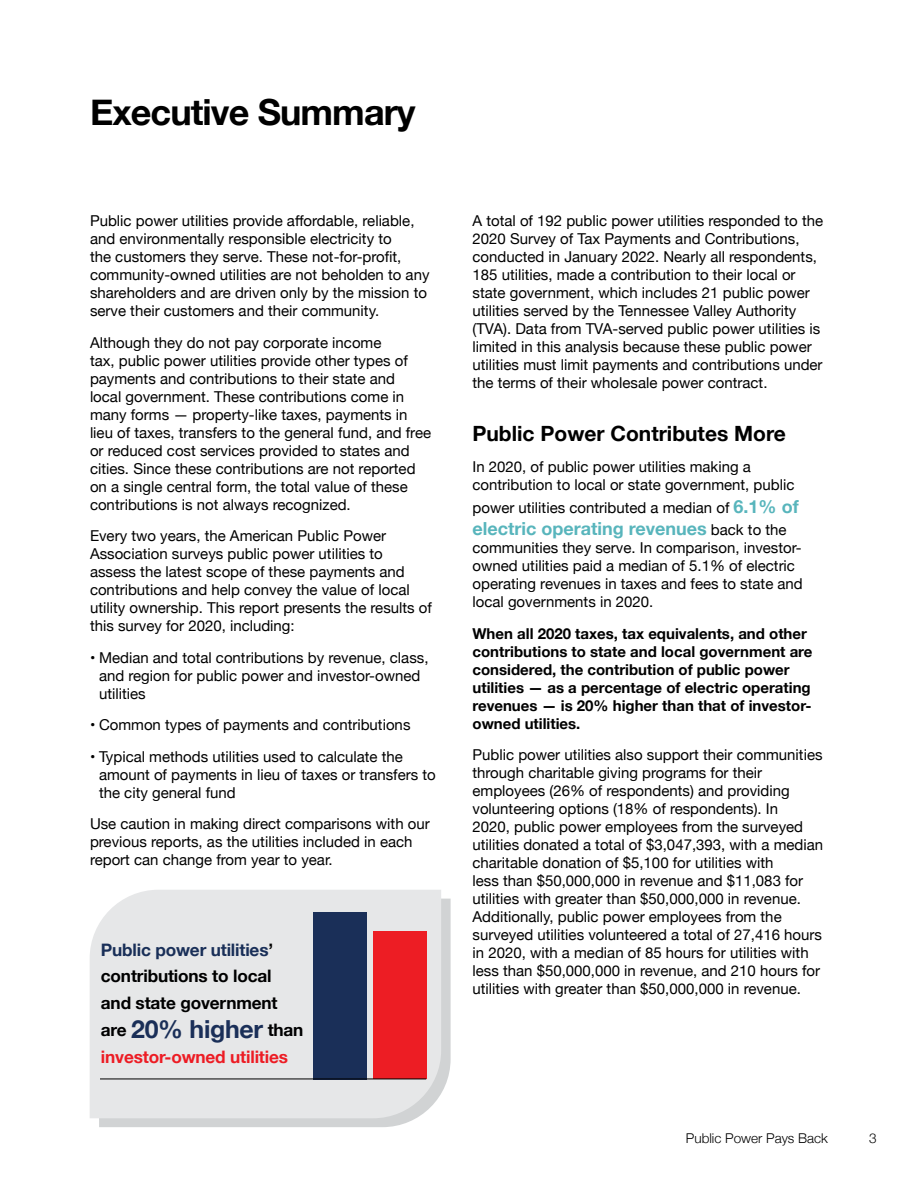
<style>
.page{position:relative;width:918px;height:1188px;background:#fff}
.page>*{position:absolute;margin:0;border:0;box-sizing:border-box;transform-origin:0 0}
.t1{font:700 36px "Helvetica Neue";letter-spacing:-.025em;color:#000}
.t2{font:700 24.9px "Helvetica Neue";letter-spacing:-.01em;color:#1a2f58}
.t3{font:700 21px "Helvetica Neue";color:#000}
.t4{font:700 18px "Helvetica Neue";color:#58b5bc}
.t5{font:700 17.25px/26.7px "Helvetica Neue";letter-spacing:-.01em;color:#000}
.t6{font:700 17.25px "Helvetica Neue";letter-spacing:-.01em;color:#ed1c24}
.t7{font:15px/18px "Helvetica Neue";color:#000}
.t8{font:700 15px/18px "Helvetica Neue";color:#000}
.t9{font:300 13.5px "Helvetica Neue";color:#000}
.s1{color:#192f58}
.s2{font-size:17.25px;color:#000}
.s3{font-weight:700;font-size:18px;color:#58b5bc}
.s4{font-weight:400;font-size:15px;color:#000}
</style>
<div class="page">
<svg style="left:99px;top:899px;width:352px;height:228px;background:#d8dadb"></svg>
<div style="left:90px;top:890px;width:351px;height:228px;background:#e6e7e8"></div>
<div style="left:314px;top:912px;width:53px;height:167px;background:#1a2f58"></div>
<div style="left:373px;top:932px;width:53px;height:147px;background:#ed1d24"></div>
<hr style="left:100px;top:1079px;width:326px;height:1px;background:#000">
<h1 class="t1" style="left:90px;top:84px;width:327px">Executive Summary</h1>
<p class="t7" style="left:90px;top:213px;width:341px">Public power utilities provide affordable, reliable, and environmentally responsible electricity to<br>the customers they serve. These not-for-profit, community-owned utilities are not beholden to any shareholders and are driven only by the mission to serve their customers and their community.</p>
<p class="t7" style="left:90px;top:334px;width:343px">Although they do not pay corporate income<br>tax, public power utilities provide other types of payments and contributions to their state and<br>local government. These contributions come in many forms — property-like taxes, payments in lieu of taxes, transfers to the general fund, and free or reduced cost services provided to states and cities. Since these contributions are not reported on a single central form, the total value of these contributions is not always recognized.</p>
<p class="t7" style="left:90px;top:528px;width:343px">Every two years, the American Public Power Association surveys public power utilities to assess the latest scope of these payments and contributions and help convey the value of local utility ownership. This report presents the results of this survey for 2020, including:</p>
<p class="t7" style="left:99px;top:649px;width:331px;text-indent:-9px">• Median and total contributions by revenue, class, and region for public power and investor-owned utilities</p>
<p class="t7" style="left:90px;top:717px;width:322px">• Common types of payments and contributions</p>
<p class="t7" style="left:99px;top:748px;width:338px;text-indent:-9px">• Typical methods utilities used to calculate the amount of payments in lieu of taxes or transfers to the city general fund</p>
<p class="t7" style="left:90px;top:816px;width:341px">Use caution in making direct comparisons with our previous reports, as the utilities included in each report can change from year to year.</p>
<p class="t5" style="left:101px;top:937px;width:178px"><span class="s1">Public power utilities</span>’ contributions to local and state government</p>
<h2 class="t2" style="left:101px;top:1010px;width:204px"><span class="s2">are</span> 20% higher <span class="s2">than</span></h2>
<p class="t6" style="left:101px;top:1043px;width:189px">investor-owned utilities</p>
<p class="t7" style="left:472px;top:213px;width:352px">A total of 192 public power utilities responded to the 2020 Survey of Tax Payments and Contributions, conducted in January 2022. Nearly all respondents, 185 utilities, made a contribution to their local or state government, which includes 21 public power utilities served by the Tennessee Valley Authority (TVA). Data from TVA-served public power utilities is limited in this analysis because these public power utilities must limit payments and contributions under the terms of their wholesale power contract.</p>
<h3 class="t3" style="left:472px;top:417px;width:315px">Public Power Contributes More</h3>
<p class="t7" style="left:472px;top:459px;width:324px">In 2020, of public power utilities making a contribution to local or state government, public</p>
<p class="t7" style="left:472px;top:499px;width:328px">power utilities contributed a median of <span class="s3">6.1% of</span></p>
<p class="t4" style="left:473px;top:515px;width:316px">electric operating revenues <span class="s4">back to the</span></p>
<p class="t7" style="left:473px;top:540px;width:332px">communities they serve. In comparison, investor&shy;owned utilities paid a median of 5.1% of electric operating revenues in taxes and fees to state and local governments in 2020.</p>
<p class="t8" style="left:473px;top:625px;width:341px">When all 2020 taxes, tax equivalents, and other contributions to state and local government are considered, the contribution of public power utilities — as a percentage of electric operating revenues — is 20% higher than that of investor&shy;owned utilities.</p>
<p class="t7" style="left:473px;top:747px;width:352px">Public power utilities also support their communities through charitable giving programs for their employees (26% of respondents) and providing volunteering options (18% of respondents). In<br>2020, public power employees from the surveyed utilities donated a total of $3,047,393, with a median charitable donation of $5,100 for utilities with<br>less than $50,000,000 in revenue and $11,083 for utilities with greater than $50,000,000 in revenue.<br>Additionally, public power employees from the surveyed utilities volunteered a total of 27,416 hours in 2020, with a median of 85 hours for utilities with less than $50,000,000 in revenue, and 210 hours for utilities with greater than $50,000,000 in revenue.</p>
<p class="t9" style="left:686px;top:1130px;width:144px">Public Power Pays Back</p>
<p class="t9" style="left:869px;top:1130px;width:9px">3</p>
</div>
